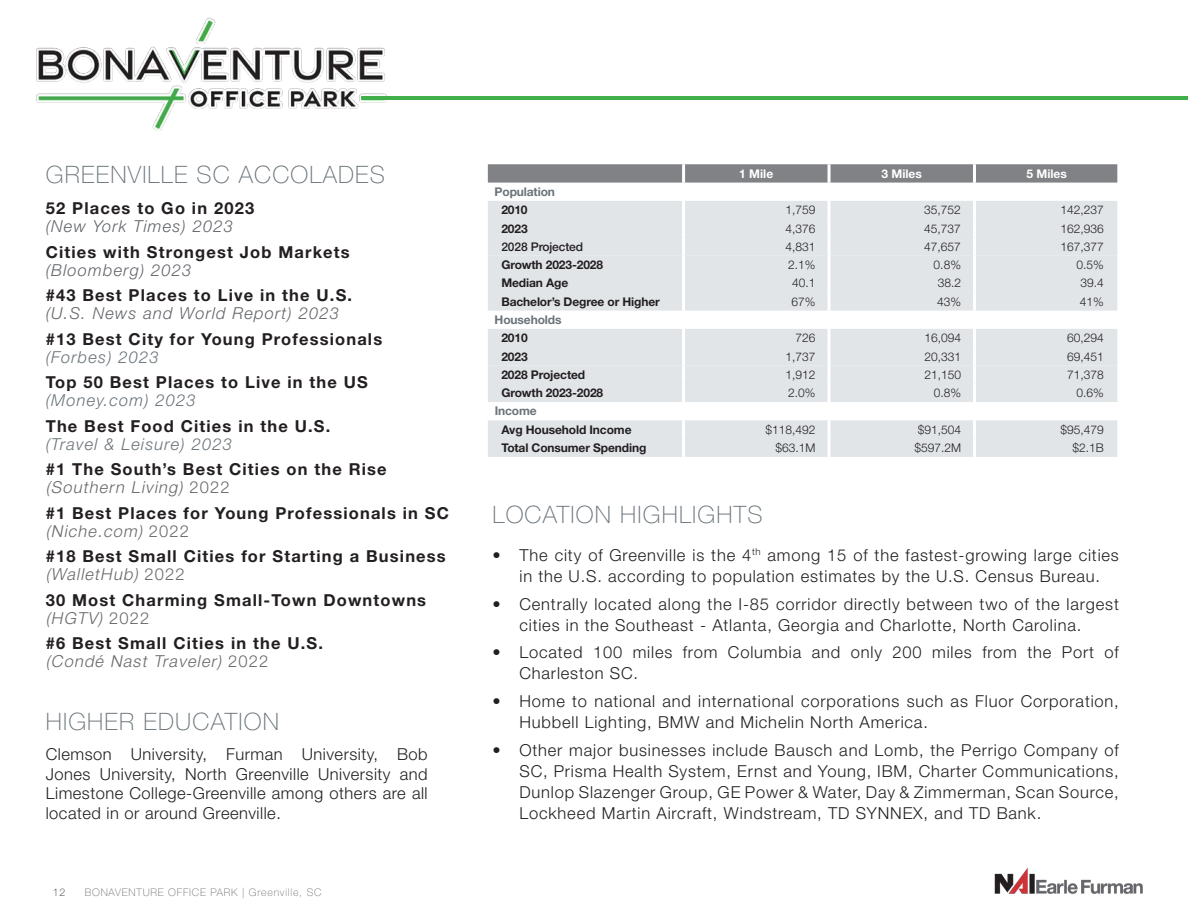
<style>
.page{position:relative;width:1188px;height:918px;background:#fff}
.page>*{position:absolute;margin:0;border:0;box-sizing:border-box;transform-origin:0 0}
.t1{font:100 24px "Helvetica Neue LT Std";letter-spacing:.05em;color:#697379}
.t2{font:300 16.5px/21px "Helvetica Neue LT Std";letter-spacing:.05em;color:#231f20}
.t3{font:700 16.5px/18.5px "Helvetica Neue LT Std";letter-spacing:.07em;color:#231f20}
.t4{font:300 12px "Helvetica Neue LT Std";color:#231f20}
.t5{font:700 12px "Helvetica Neue LT Std";letter-spacing:-.01em;color:#231f20}
.t6{font:700 12px "Helvetica Neue LT Std";letter-spacing:-.01em;color:#697379}
.t7{font:700 12px "Helvetica Neue LT Std";color:#fff}
.t8{font:500 12px "Helvetica Neue LT Std";letter-spacing:-.01em;color:#231f20}
.t9{font:100 10.5px "Helvetica Neue LT Std";letter-spacing:.075em;color:#6c6d70}
.t10{font:100 10.5px "Helvetica Neue LT Std";color:#231f20}
.s1{font-weight:300;font-style:italic;color:#62656a}
.s2{font-weight:300;font-style:italic;color:#697379}
.s3{font-weight:300;font-style:italic;color:#69696c}
.s4{font-weight:300;color:#69696c}
</style>
<div class="page">
<img style="left:994px;top:867px;width:149px;height:27px">
<svg style="left:488px;top:164px;width:629px;height:19px;background:#848689"></svg>
<div style="left:488px;top:201px;width:629px;height:55px;background:#e1e5e8"></div>
<svg style="left:488px;top:256px;width:629px;height:201px;fill:#e1e5e8"></svg>
<hr style="left:682px;top:164px;width:3px;height:19px;background:#fff">
<hr style="left:828px;top:164px;width:3px;height:19px;background:#fff">
<hr style="left:973px;top:164px;width:3px;height:19px;background:#fff">
<hr style="left:682px;top:201px;width:3px;height:18px;background:#fff">
<hr style="left:828px;top:201px;width:3px;height:18px;background:#fff">
<hr style="left:973px;top:201px;width:3px;height:18px;background:#fff">
<hr style="left:682px;top:219px;width:3px;height:18px;background:#fff">
<hr style="left:828px;top:219px;width:3px;height:18px;background:#fff">
<hr style="left:973px;top:219px;width:3px;height:18px;background:#fff">
<hr style="left:682px;top:237px;width:3px;height:19px;background:#fff">
<hr style="left:828px;top:237px;width:3px;height:19px;background:#fff">
<hr style="left:973px;top:237px;width:3px;height:19px;background:#fff">
<hr style="left:682px;top:256px;width:3px;height:18px;background:#fff">
<hr style="left:828px;top:256px;width:3px;height:18px;background:#fff">
<hr style="left:973px;top:256px;width:3px;height:18px;background:#fff">
<hr style="left:682px;top:274px;width:3px;height:18px;background:#fff">
<hr style="left:828px;top:274px;width:3px;height:18px;background:#fff">
<hr style="left:973px;top:274px;width:3px;height:18px;background:#fff">
<hr style="left:682px;top:292px;width:3px;height:19px;background:#fff">
<hr style="left:828px;top:292px;width:3px;height:19px;background:#fff">
<hr style="left:973px;top:292px;width:3px;height:19px;background:#fff">
<hr style="left:682px;top:311px;width:3px;height:18px;background:#fff">
<hr style="left:828px;top:311px;width:3px;height:18px;background:#fff">
<hr style="left:973px;top:311px;width:3px;height:18px;background:#fff">
<hr style="left:682px;top:329px;width:3px;height:18px;background:#fff">
<hr style="left:828px;top:329px;width:3px;height:18px;background:#fff">
<hr style="left:682px;top:347px;width:3px;height:18px;background:#fff">
<hr style="left:828px;top:347px;width:3px;height:18px;background:#fff">
<hr style="left:682px;top:365px;width:3px;height:19px;background:#fff">
<hr style="left:828px;top:365px;width:3px;height:19px;background:#fff">
<hr style="left:682px;top:384px;width:3px;height:18px;background:#fff">
<hr style="left:828px;top:384px;width:3px;height:18px;background:#fff">
<hr style="left:682px;top:402px;width:3px;height:18px;background:#fff">
<hr style="left:828px;top:402px;width:3px;height:18px;background:#fff">
<hr style="left:973px;top:402px;width:3px;height:18px;background:#fff">
<hr style="left:682px;top:420px;width:3px;height:19px;background:#fff">
<hr style="left:828px;top:420px;width:3px;height:19px;background:#fff">
<hr style="left:973px;top:420px;width:3px;height:19px;background:#fff">
<hr style="left:682px;top:439px;width:3px;height:18px;background:#fff">
<hr style="left:828px;top:439px;width:3px;height:18px;background:#fff">
<hr style="left:973px;top:439px;width:3px;height:18px;background:#fff">
<hr style="left:973px;top:329px;width:3px;height:18px;background:#fff">
<hr style="left:973px;top:347px;width:3px;height:18px;background:#fff">
<hr style="left:973px;top:365px;width:3px;height:19px;background:#fff">
<hr style="left:973px;top:384px;width:3px;height:18px;background:#fff">
<img style="left:36px;top:17px;width:351px;height:114px">
<hr style="left:361px;top:96px;width:827px;height:4px;background:#40ae49">
<p class="t1" style="left:46px;top:160px;width:341px">GREENVILLE SC ACCOLADES</p>
<p class="t3" style="left:46px;top:199px;width:210px">52 Places to Go in 2023 <span class="s1">(New York Times) 2023</span></p>
<p class="t3" style="left:46px;top:242px;width:305px">Cities with Strongest Job Markets <span class="s1">(Bloomberg) 2023</span></p>
<p class="t3" style="left:46px;top:286px;width:308px">#43 Best Places to Live in the U.S. <span class="s1">(U.S. News and World Report) 2023</span></p>
<p class="t3" style="left:46px;top:329px;width:338px">#13 Best City for Young Professionals <span class="s2">(Forbes) 2023</span></p>
<p class="t3" style="left:46px;top:373px;width:324px">Top 50 Best Places to Live in the US <span class="s2">(Money.com) 2023</span></p>
<p class="t3" style="left:46px;top:416px;width:286px">The Best Food Cities in the U.S. <span class="s2">(Travel &amp; Leisure) 2023</span></p>
<p class="t3" style="left:46px;top:460px;width:342px">#1 The South’s Best Cities on the Rise <span class="s3">(Southern Living)</span> <span class="s4">2 0 2 2</span></p>
<p class="t3" style="left:46px;top:503px;width:405px">#1 Best Places for Young Professionals in SC <span class="s3">(Niche.com)</span> <span class="s4">2 0 2 2</span></p>
<p class="t3" style="left:46px;top:547px;width:402px">#18 Best Small Cities for Starting a Business <span class="s3">(WalletHub)</span> <span class="s4">2 0 2 2</span></p>
<p class="t3" style="left:46px;top:590px;width:382px">30 Most Charming Small-Town Downtowns <span class="s3">(HGTV)</span> <span class="s4">2 0 2 2</span></p>
<p class="t3" style="left:46px;top:634px;width:279px">#6 Best Small Cities in the U.S. <span class="s3">(Condé Nast Traveler)</span> <span class="s4">2 0 2 2</span></p>
<p class="t1" style="left:46px;top:708px;width:235px">HIGHER EDUCATION</p>
<p class="t2" style="left:46px;top:744px;width:383px;line-height:19.8px;text-align:justify">Clemson University, Furman University, Bob Jones University, North Greenville University and Limestone College-Greenville among others are all located in or around Greenville.</p>
<p class="t10" style="left:53px;top:886px;width:14px">12</p>
<p class="t9" style="left:85px;top:886px;width:238px">BONAVENTURE OFFICE PARK | Greenville, SC</p>
<p class="t7" style="left:739px;top:166px;width:35px">1 Mile</p>
<p class="t7" style="left:882px;top:166px;width:42px">3 Miles</p>
<p class="t7" style="left:1026px;top:166px;width:42px">5 Miles</p>
<p class="t6" style="left:495px;top:184px;width:62px">Population</p>
<p class="t5" style="left:501px;top:203px;width:28px">2010</p>
<p class="t4" style="left:785px;top:203px;width:32px">1,759</p>
<p class="t4" style="left:924px;top:203px;width:38px">35,752</p>
<p class="t4" style="left:1060px;top:203px;width:45px">142,237</p>
<p class="t5" style="left:501px;top:221px;width:28px">2023</p>
<p class="t4" style="left:786px;top:221px;width:32px">4,376</p>
<p class="t4" style="left:924px;top:221px;width:38px">45,737</p>
<p class="t4" style="left:1060px;top:221px;width:45px">162,936</p>
<p class="t8" style="left:501px;top:239px;width:83px">2028 Projected</p>
<p class="t4" style="left:786px;top:239px;width:32px">4,831</p>
<p class="t4" style="left:924px;top:239px;width:38px">47,657</p>
<p class="t4" style="left:1060px;top:239px;width:45px">167,377</p>
<p class="t5" style="left:501px;top:257px;width:103px">Growth 2023-2028</p>
<p class="t4" style="left:788px;top:258px;width:29px">2.1%</p>
<p class="t4" style="left:934px;top:258px;width:29px">0.8%</p>
<p class="t4" style="left:1077px;top:258px;width:29px">0.5%</p>
<p class="t5" style="left:501px;top:276px;width:68px">Median Age</p>
<p class="t4" style="left:792px;top:276px;width:25px">40.1</p>
<p class="t4" style="left:938px;top:276px;width:25px">38.2</p>
<p class="t4" style="left:1081px;top:276px;width:25px">39.4</p>
<p class="t5" style="left:501px;top:294px;width:160px">Bachelor’s Degree or Higher</p>
<p class="t4" style="left:792px;top:294px;width:26px">67%</p>
<p class="t4" style="left:937px;top:294px;width:26px">43%</p>
<p class="t4" style="left:1080px;top:294px;width:26px">41%</p>
<p class="t6" style="left:495px;top:312px;width:68px">Households</p>
<p class="t5" style="left:501px;top:331px;width:28px">2010</p>
<p class="t4" style="left:796px;top:331px;width:22px">726</p>
<p class="t4" style="left:924px;top:331px;width:38px">16,094</p>
<p class="t4" style="left:1067px;top:331px;width:38px">60,294</p>
<p class="t5" style="left:501px;top:349px;width:28px">2023</p>
<p class="t4" style="left:786px;top:349px;width:32px">1,737</p>
<p class="t4" style="left:924px;top:349px;width:38px">20,331</p>
<p class="t4" style="left:1067px;top:349px;width:38px">69,451</p>
<p class="t5" style="left:501px;top:367px;width:85px">2028 Projected</p>
<p class="t4" style="left:786px;top:367px;width:32px">1,912</p>
<p class="t4" style="left:924px;top:367px;width:38px">21,150</p>
<p class="t4" style="left:1067px;top:367px;width:38px">71,378</p>
<p class="t5" style="left:501px;top:385px;width:103px">Growth 2023-2028</p>
<p class="t4" style="left:788px;top:386px;width:29px">2.0%</p>
<p class="t4" style="left:934px;top:386px;width:29px">0.8%</p>
<p class="t4" style="left:1077px;top:386px;width:29px">0.6%</p>
<p class="t6" style="left:495px;top:404px;width:44px">Income</p>
<p class="t5" style="left:501px;top:422px;width:132px">Avg Household Income</p>
<p class="t4" style="left:766px;top:422px;width:52px">$118,492</p>
<p class="t4" style="left:918px;top:422px;width:45px">$91,504</p>
<p class="t4" style="left:1061px;top:422px;width:45px">$95,479</p>
<p class="t5" style="left:501px;top:440px;width:146px">Total Consumer Spending</p>
<p class="t4" style="left:776px;top:440px;width:42px">$63.1M</p>
<p class="t4" style="left:914px;top:440px;width:48px">$597.2M</p>
<p class="t4" style="left:1073px;top:440px;width:33px">$2.1B</p>
<p class="t1" style="left:492px;top:501px;width:272px">LOCATION HIGHLIGHTS</p>
<p class="t2" style="left:492px;top:544px;width:628px;text-align:center">• The city of Greenville is the 4<sup>th</sup> among 15 of the fastest-growing large cities in the U.S. according to population estimates by the U.S. Census Bureau.</p>
<p class="t2" style="left:519px;top:593px;width:601px;text-indent:-27px">• Centrally located along the I-85 corridor directly between two of the largest cities in the Southeast - Atlanta, Georgia and Charlotte, North Carolina.</p>
<p class="t2" style="left:519px;top:642px;width:601px;text-indent:-27px">• Located 100 miles from Columbia and only 200 miles from the Port of<br>Charleston SC.</p>
<p class="t2" style="left:519px;top:690px;width:601px;text-indent:-27px">• Home to national and international corporations such as Fluor Corporation,<br>Hubbell Lighting, BMW and Michelin North America.</p>
<p class="t2" style="left:519px;top:739px;width:601px;text-align:justify;text-indent:-27px">• Other major businesses include Bausch and Lomb, the Perrigo Company of SC, Prisma Health System, Ernst and Young, IBM, Charter Communications, Dunlop Slazenger Group, GE Power &amp; Water, Day &amp; Zimmerman, Scan Source, Lockheed Martin Aircraft, Windstream, TD SYNNEX, and TD Bank.</p>
</div>
